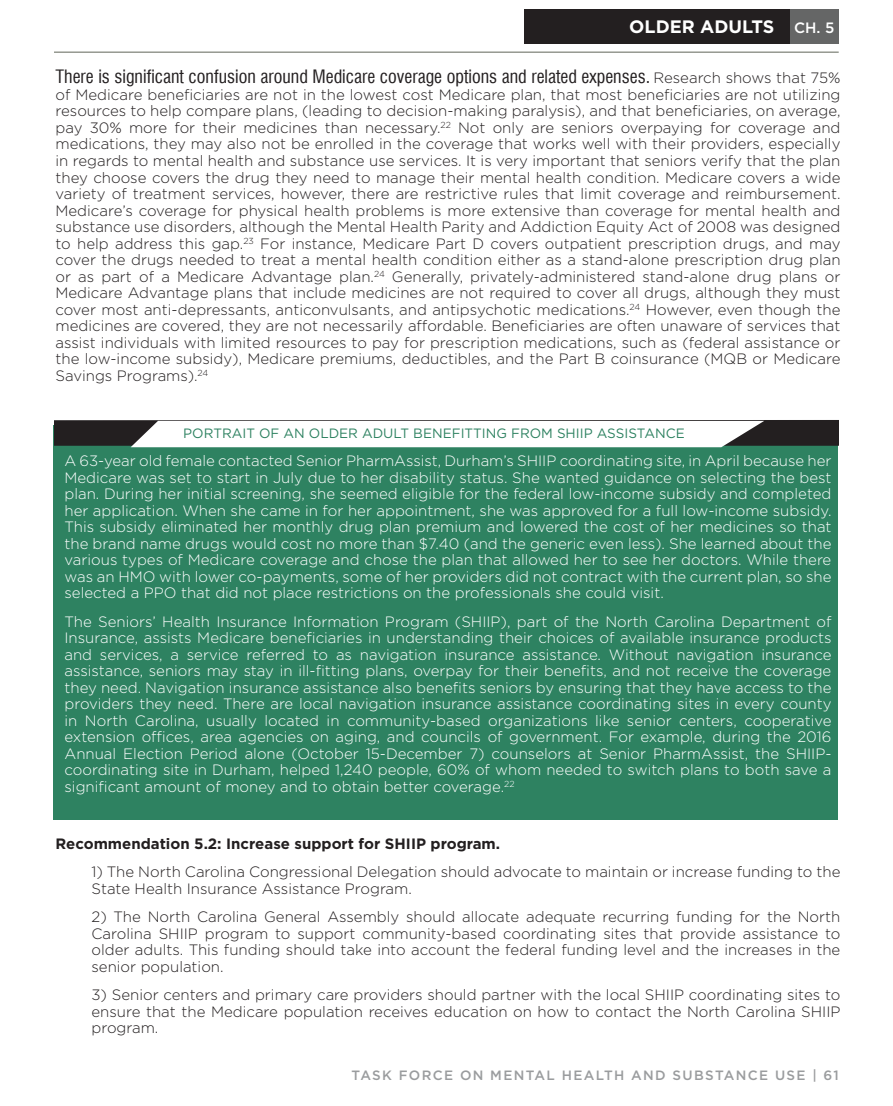
<style>
.page{position:relative;width:893px;height:1106px;background:#fff}
.page>*{position:absolute;margin:0;border:0;box-sizing:border-box;transform-origin:0 0}
.t1{font:condensed 18px "Swiss 721";color:#231f20}
.t2{font:700 18px "Gotham";color:#fff}
.t3{font:300 15px/16.5px "Gotham";color:#231f20;text-align:justify}
.t4{font:300 15px/16.5px "Gotham";color:#fff;text-align:justify}
.t5{font:700 15px "Gotham";color:#231f20}
.t6{font:13.5px "Gotham";color:#2e8261}
.t7{font:500 13.5px "Gotham";letter-spacing:.1em;color:#9a9c9e}
.s1{font-weight:500;font-size:15px}
.s2{font-family:"Gotham";font-weight:300;font-stretch:normal;font-size:15px}
</style>
<div class="page">
<hr style="left:54px;top:52px;width:785px;height:1px;background:#73776c">
<div style="left:789px;top:9px;width:50px;height:35px;background:#656666"></div>
<div style="left:524px;top:9px;width:265px;height:35px;background:#231f20"></div>
<div style="left:53px;top:425px;width:784px;height:394px;background:#2e8261"></div>
<div style="left:54px;top:420px;width:785px;height:26px;background:#231f20"></div>
<div style="left:131px;top:421px;width:633px;height:26px;background:#fff"></div>
<p class="t2" style="left:629px;top:15px;width:207px">OLDER ADULTS <span class="s1">CH. 5</span></p>
<p class="t1" style="left:56px;top:65px;width:786px">There is significant confusion around Medicare coverage options and related expenses. <span class="s2">Research shows that 75%</span></p>
<p class="t3" style="left:56px;top:86px;width:786px">of Medicare beneficiaries are not in the lowest cost Medicare plan, that most beneficiaries are not utilizing resources to help compare plans, (leading to decision-making paralysis), and that beneficiaries, on average, pay 30% more for their medicines than necessary.<sup>22</sup> Not only are seniors overpaying for coverage and medications, they may also not be enrolled in the coverage that works well with their providers, especially in regards to mental health and substance use services. It is very important that seniors verify that the plan they choose covers the drug they need to manage their mental health condition. Medicare covers a wide variety of treatment services, however, there are restrictive rules that limit coverage and reimbursement.<br>Medicare’s coverage for physical health problems is more extensive than coverage for mental health and substance use disorders, although the Mental Health Parity and Addiction Equity Act of 2008 was designed to help address this gap.<sup>23</sup> For instance, Medicare Part D covers outpatient prescription drugs, and may cover the drugs needed to treat a mental health condition either as a stand-alone prescription drug plan or as part of a Medicare Advantage plan.<sup>24</sup> Generally, privately-administered stand-alone drug plans or Medicare Advantage plans that include medicines are not required to cover all drugs, although they must cover most anti-depressants, anticonvulsants, and antipsychotic medications.<sup>24</sup> However, even though the medicines are covered, they are not necessarily affordable. Beneficiaries are often unaware of services that assist individuals with limited resources to pay for prescription medications, such as (federal assistance or the low-income subsidy), Medicare premiums, deductibles, and the Part B coinsurance (MQB or Medicare Savings Programs).<sup>24</sup></p>
<p class="t6" style="left:183px;top:424px;width:503px">PORTRAIT OF AN OLDER ADULT BENEFITTING FROM SHIIP ASSISTANCE</p>
<p class="t4" style="left:64px;top:452px;width:769px">A 63-year old female contacted Senior PharmAssist, Durham’s SHIIP coordinating site, in April because her Medicare was set to start in July due to her disability status. She wanted guidance on selecting the best plan. During her initial screening, she seemed eligible for the federal low-income subsidy and completed her application. When she came in for her appointment, she was approved for a full low-income subsidy.<br>This subsidy eliminated her monthly drug plan premium and lowered the cost of her medicines so that the brand name drugs would cost no more than $7.40 (and the generic even less). She learned about the various types of Medicare coverage and chose the plan that allowed her to see her doctors. While there was an HMO with lower co-payments, some of her providers did not contract with the current plan, so she selected a PPO that did not place restrictions on the professionals she could visit.</p>
<p class="t4" style="left:64px;top:612px;width:768px">The Seniors’ Health Insurance Information Program (SHIIP), part of the North Carolina Department of Insurance, assists Medicare beneficiaries in understanding their choices of available insurance products and services, a service referred to as navigation insurance assistance. Without navigation insurance assistance, seniors may stay in ill-fitting plans, overpay for their benefits, and not receive the coverage they need. Navigation insurance assistance also benefits seniors by ensuring that they have access to the providers they need. There are local navigation insurance assistance coordinating sites in every county in North Carolina, usually located in community-based organizations like senior centers, cooperative extension offices, area agencies on aging, and councils of government. For example, during the 2016<br>Annual Election Period alone (October 15-December 7) counselors at Senior PharmAssist, the SHIIP&shy;coordinating site in Durham, helped 1,240 people, 60% of whom needed to switch plans to both save a significant amount of money and to obtain better coverage.<sup>22</sup></p>
<p class="t5" style="left:56px;top:833px;width:446px">Recommendation 5.2: Increase support for SHIIP program.</p>
<p class="t3" style="left:92px;top:863px;width:750px">1) The North Carolina Congressional Delegation should advocate to maintain or increase funding to the<br>State Health Insurance Assistance Program.</p>
<p class="t3" style="left:92px;top:908px;width:750px">2) The North Carolina General Assembly should allocate adequate recurring funding for the North Carolina SHIIP program to support community-based coordinating sites that provide assistance to older adults. This funding should take into account the federal funding level and the increases in the senior population.</p>
<p class="t3" style="left:92px;top:986px;width:750px">3) Senior centers and primary care providers should partner with the local SHIIP coordinating sites to ensure that the Medicare population receives education on how to contact the North Carolina SHIIP program.</p>
<p class="t7" style="left:352px;top:1066px;width:489px">TASK FORCE ON MENTAL HEALTH AND SUBSTANCE USE | 61</p>
</div>
